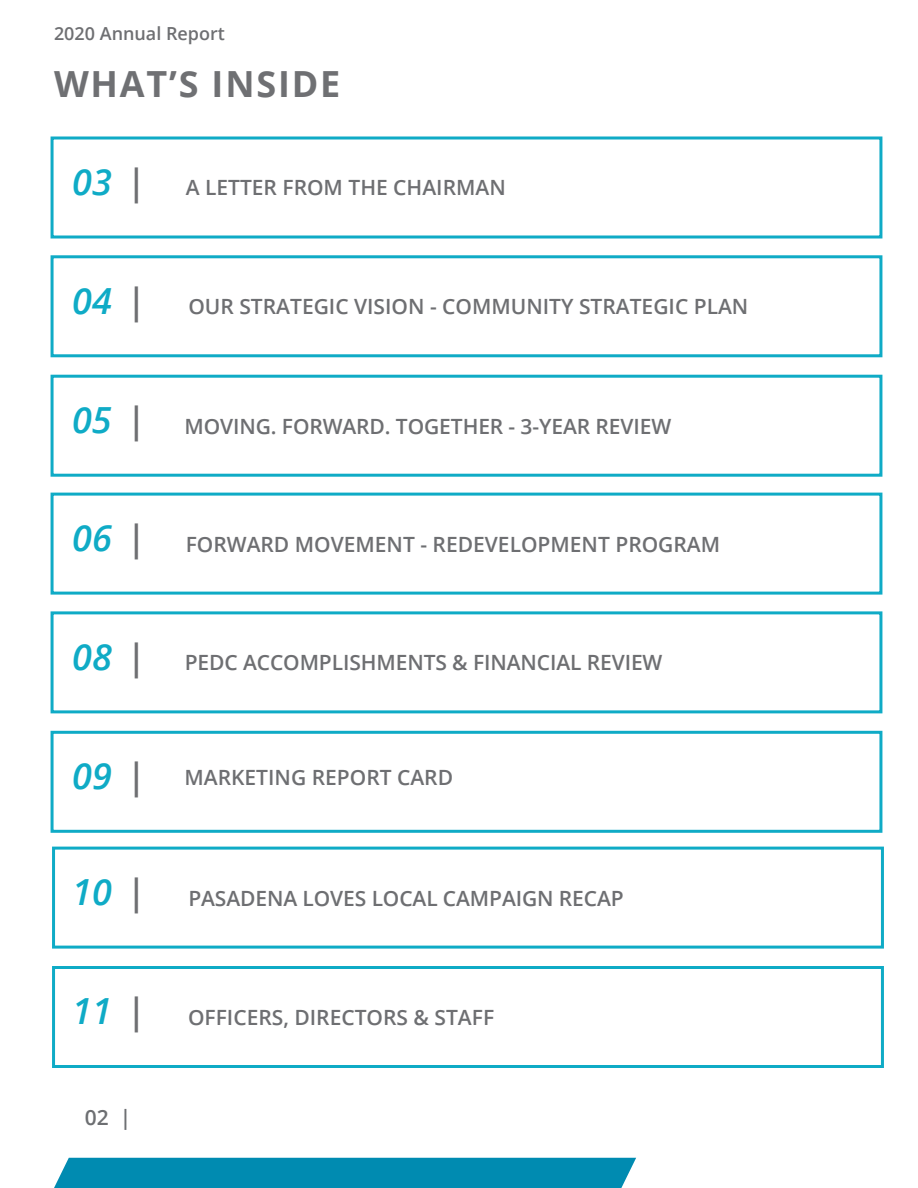
<style>
.page{position:relative;width:918px;height:1188px;background:#fff}
.page>*{position:absolute;margin:0;border:0;box-sizing:border-box;transform-origin:0 0}
.t1{font:italic 600 36px "Open Sans";color:#0fabc6}
.t2{font:700 36px "Open Sans";letter-spacing:.05em;color:#6f7073}
.t3{font:600 21px "Open Sans";color:#6e6f72}
.t4{font:600 21px "Open Sans";color:#6d6f72}
.t5{font:600 18px "Open Sans";color:#6e6f72}
.s1{color:#6e6f72}
</style>
<div class="page">
<div style="left:54px;top:1158px;width:582px;height:30px;background:#008bb1"></div>
<div style="left:51px;top:136px;width:831px;height:102px;border:3px solid #0fabc6"></div>
<div style="left:51px;top:493px;width:831px;height:102px;border:3px solid #0fabc6"></div>
<div style="left:51px;top:255px;width:831px;height:102px;border:3px solid #0fabc6"></div>
<div style="left:51px;top:611px;width:831px;height:102px;border:3px solid #0fabc6"></div>
<div style="left:52px;top:847px;width:832px;height:102px;border:3px solid #0fabc6"></div>
<div style="left:51px;top:375px;width:831px;height:102px;border:3px solid #0fabc6"></div>
<div style="left:51px;top:731px;width:831px;height:102px;border:3px solid #0fabc6"></div>
<div style="left:52px;top:966px;width:832px;height:102px;border:3px solid #0fabc6"></div>
<p class="t5" style="left:54px;top:21px;width:173px">2020 Annual Report</p>
<p class="t2" style="left:54px;top:59px;width:288px">WHAT’S INSIDE</p>
<p class="t1" style="left:72px;top:157px;width:75px">03 <span class="s1">|</span></p>
<p class="t1" style="left:72px;top:276px;width:75px">04 <span class="s1">|</span></p>
<p class="t1" style="left:72px;top:395px;width:75px">05 <span class="s1">|</span></p>
<p class="t1" style="left:72px;top:513px;width:75px">06 <span class="s1">|</span></p>
<p class="t1" style="left:72px;top:632px;width:75px">08 <span class="s1">|</span></p>
<p class="t1" style="left:72px;top:751px;width:75px">09 <span class="s1">|</span></p>
<p class="t1" style="left:72px;top:867px;width:75px">10 <span class="s1">|</span></p>
<p class="t1" style="left:72px;top:987px;width:75px">11 <span class="s1">|</span></p>
<p class="t4" style="left:85px;top:1103px;width:48px">02 |</p>
<p class="t3" style="left:186px;top:173px;width:322px">A LETTER FROM THE CHAIRMAN</p>
<p class="t3" style="left:188px;top:292px;width:562px">OUR STRATEGIC VISION - COMMUNITY STRATEGIC PLAN</p>
<p class="t3" style="left:184px;top:412px;width:488px">MOVING. FORWARD. TOGETHER - 3-YEAR REVIEW</p>
<p class="t3" style="left:186px;top:530px;width:536px">FORWARD MOVEMENT - REDEVELOPMENT PROGRAM</p>
<p class="t3" style="left:185px;top:648px;width:479px">PEDC ACCOMPLISHMENTS &amp; FINANCIAL REVIEW</p>
<p class="t3" style="left:184px;top:763px;width:270px">MARKETING REPORT CARD</p>
<p class="t3" style="left:188px;top:884px;width:437px">PASADENA LOVES LOCAL CAMPAIGN RECAP</p>
<p class="t3" style="left:188px;top:1003px;width:308px">OFFICERS, DIRECTORS &amp; STAFF</p>
</div>
